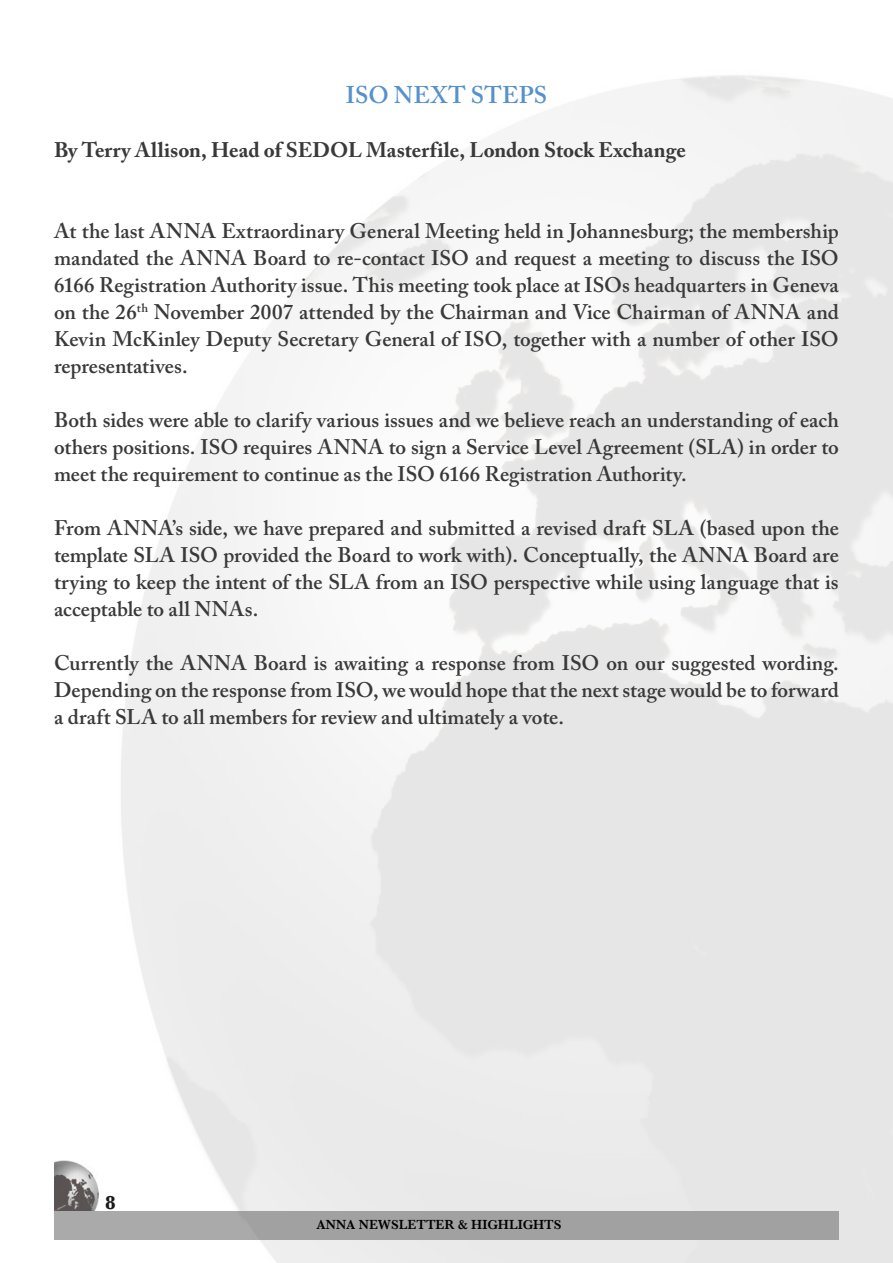
<style>
.page{position:relative;width:893px;height:1263px;background:#fff}
.page>*{position:absolute;margin:0;border:0;box-sizing:border-box;transform-origin:0 0}
.t1{font:600 24px "Adobe Caslon Pro";letter-spacing:.015em;color:#5691ce}
.t2{font:600 21px/27px "Adobe Caslon Pro";color:#393939;text-align:justify}
.t3{font:700 21px "Adobe Caslon Pro";color:#393939}
.t4{font:700 19.5px "Baskerville";color:#000}
.t5{font:600 13.5px "Baskerville";color:#000}
</style>
<div class="page">
<img style="left:54px;top:75px;width:838px;height:1188px">
<img style="left:54px;top:1154px;width:49px;height:56px">
<hr style="left:892px;top:0;width:1px;height:1263px;background:#000">
<p class="t1" style="left:346px;top:80px;width:203px">ISO NEXT STEPS</p>
<p class="t3" style="left:54px;top:137px;width:633px">By Terry Allison, Head of SEDOL Masterfile, London Stock Exchange</p>
<p class="t2" style="left:54px;top:217px;width:786px">At the last ANNA Extraordinary General Meeting held in Johannesburg; the membership mandated the ANNA Board to re-contact ISO and request a meeting to discuss the ISO 6166 Registration Authority issue. This meeting took place at ISOs headquarters in Geneva on the 26<sup>th</sup> November 2007 attended by the Chairman and Vice Chairman of ANNA and Kevin McKinley Deputy Secretary General of ISO, together with a number of other ISO representatives.</p>
<p class="t2" style="left:54px;top:406px;width:787px">Both sides were able to clarify various issues and we believe reach an understanding of each others positions. ISO requires ANNA to sign a Service Level Agreement (SLA) in order to meet the requirement to continue as the ISO 6166 Registration Authority.</p>
<p class="t2" style="left:54px;top:514px;width:786px">From ANNA’s side, we have prepared and submitted a revised draft SLA (based upon the template SLA ISO provided the Board to work with). Conceptually, the ANNA Board are trying to keep the intent of the SLA from an ISO perspective while using language that is acceptable to all NNAs.</p>
<p class="t2" style="left:54px;top:649px;width:786px">Currently the ANNA Board is awaiting a response from ISO on our suggested wording.<br>Depending on the response from ISO, we would hope that the next stage would be to forward a draft SLA to all members for review and ultimately a vote.</p>
<p class="t4" style="left:105px;top:1191px;width:12px">8</p>
<p class="t5" style="left:317px;top:1216px;width:246px">ANNA NEWSLETTER &amp; HIGHLIGHTS</p>
</div>
